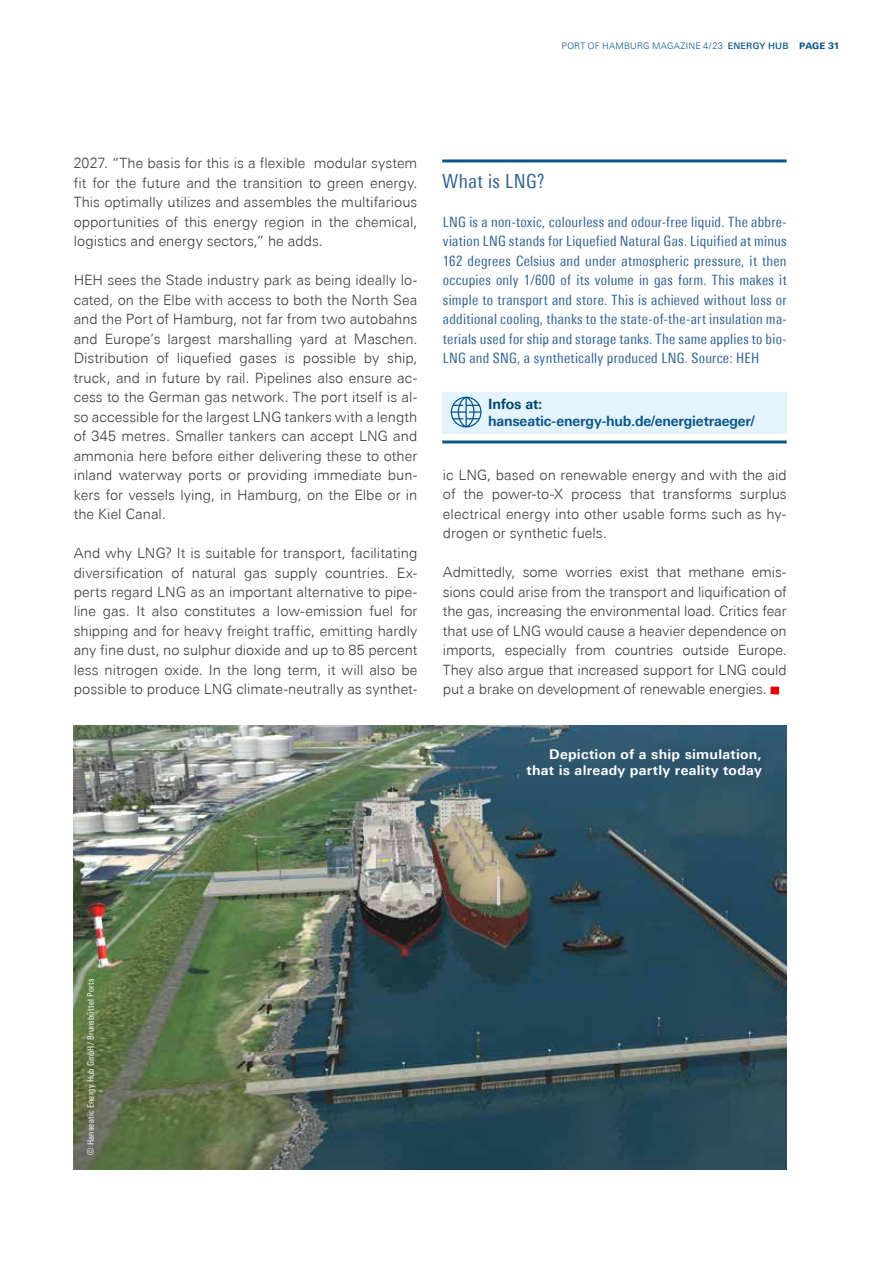
<style>
.page{position:relative;width:893px;height:1263px;background:#fff}
.page>*{position:absolute;margin:0;border:0;box-sizing:border-box;transform-origin:0 0}
.t1{font:condensed 19.5px "Univers Next Pro";letter-spacing:.02em;color:#316293}
.t2{font:300 14.25px/19.5px "Univers Next Pro";color:#3a3a39;text-align:justify}
.t3{font:condensed 14.25px/19.5px "Univers Next Pro";letter-spacing:.02em;color:#316293;text-align:justify}
.t4{font:700 14.25px "Univers Next Pro";letter-spacing:-.01em;color:#0a5589;scale:.95 1}
.t5{font:700 14.25px "Univers Next Pro";letter-spacing:-.015em;color:#00446d;scale:.96 1}
.t6{font:700 13.5px/16.5px "Univers Next Pro";letter-spacing:.02em;color:#fff;text-align:right}
.t7{font:condensed 9px "Univers Next Pro";letter-spacing:.025em;color:#fff}
.t8{font:300 9px "Univers Next Pro";letter-spacing:.02em;color:#0a5589}
.s1{font-weight:500}
.s2{font-weight:800}
</style>
<div class="page">
<img style="left:74px;top:725px;width:713px;height:444px">
<svg style="left:770px;top:687px;width:9px;height:8px"></svg>
<div style="left:442px;top:392px;width:345px;height:42px;background:#e3f4fd"></div>
<svg style="left:451px;top:397px;width:31px;height:30px"></svg>
<hr style="left:442px;top:159px;width:345px;height:3px;background:#0a5589">
<hr style="left:442px;top:440px;width:345px;height:3px;background:#0a5589">
<p class="t8" style="left:562px;top:41px;width:280px">PORT OF HAMBURG MAGAZINE 4/23 <span class="s1">ENERGY HUB</span> <span class="s2">PAGE 31</span></p>
<p class="t2" style="left:74px;top:153px;width:345px">2027. “The basis for this is a flexible modular system fit for the future and the transition to green energy.<br>This optimally utilizes and assembles the multifarious opportunities of this energy region in the chemical, logistics and energy sectors,” he adds.</p>
<p class="t2" style="left:74px;top:270px;width:345px">HEH sees the Stade industry park as being ideally lo&shy;cated, on the Elbe with access to both the North Sea and the Port of Hamburg, not far from two autobahns and Europe’s largest marshalling yard at Maschen.<br>Distribution of liquefied gases is possible by ship, truck, and in future by rail. Pipelines also ensure ac&shy;cess to the German gas network. The port itself is al&shy;so accessible for the largest LNG tankers with a length of 345 metres. Smaller tankers can accept LNG and ammonia here before either delivering these to other inland waterway ports or providing immediate bun&shy;kers for vessels lying, in Hamburg, on the Elbe or in the Kiel Canal.</p>
<p class="t2" style="left:74px;top:543px;width:345px">And why LNG? It is suitable for transport, facilitating diversification of natural gas supply countries. Ex&shy;perts regard LNG as an important alternative to pipe&shy;line gas. It also constitutes a low-emission fuel for shipping and for heavy freight traffic, emitting hardly any fine dust, no sulphur dioxide and up to 85 percent less nitrogen oxide. In the long term, it will also be possible to produce LNG climate-neutrally as synthet-</p>
<h1 class="t1" style="left:442px;top:170px;width:104px">What is LNG?</h1>
<p class="t3" style="left:443px;top:212px;width:345px">LNG is a non-toxic, colourless and odour-free liquid. The abbre&shy;viation LNG stands for Liquefied Natural Gas. Liquified at minus 162 degrees Celsius and under atmospheric pressure, it then occupies only 1/600 of its volume in gas form. This makes it simple to transport and store. This is achieved without loss or additional cooling, thanks to the state-of-the-art insulation ma&shy;terials used for ship and storage tanks. The same applies to bio-LNG and SNG, a synthetically produced LNG. Source: HEH</p>
<p class="t5" style="left:488px;top:396px;width:58px">Infos at:</p>
<p class="t4" style="left:488px;top:412px;width:282px">hanseatic-energy-hub.de/energietraeger/</p>
<p class="t2" style="left:443px;top:465px;width:345px">ic LNG, based on renewable energy and with the aid of the power-to-X process that transforms surplus electrical energy into other usable forms such as hy&shy;drogen or synthetic fuels.</p>
<p class="t2" style="left:443px;top:562px;width:345px">Admittedly, some worries exist that methane emis&shy;sions could arise from the transport and liquification of the gas, increasing the environmental load. Critics fear that use of LNG would cause a heavier dependence on imports, especially from countries outside Europe.<br>They also argue that increased support for LNG could put a brake on development of renewable energies.</p>
<p class="t6" style="left:527px;top:745px;width:237px">Depiction of a ship simulation, that is already partly reality today</p>
<p class="t7" style="left:85px;top:1154px;width:177px;rotate:-90deg">© Hanseatic Energy Hub GmbH/ Brunsbüttel Ports</p>
</div>
